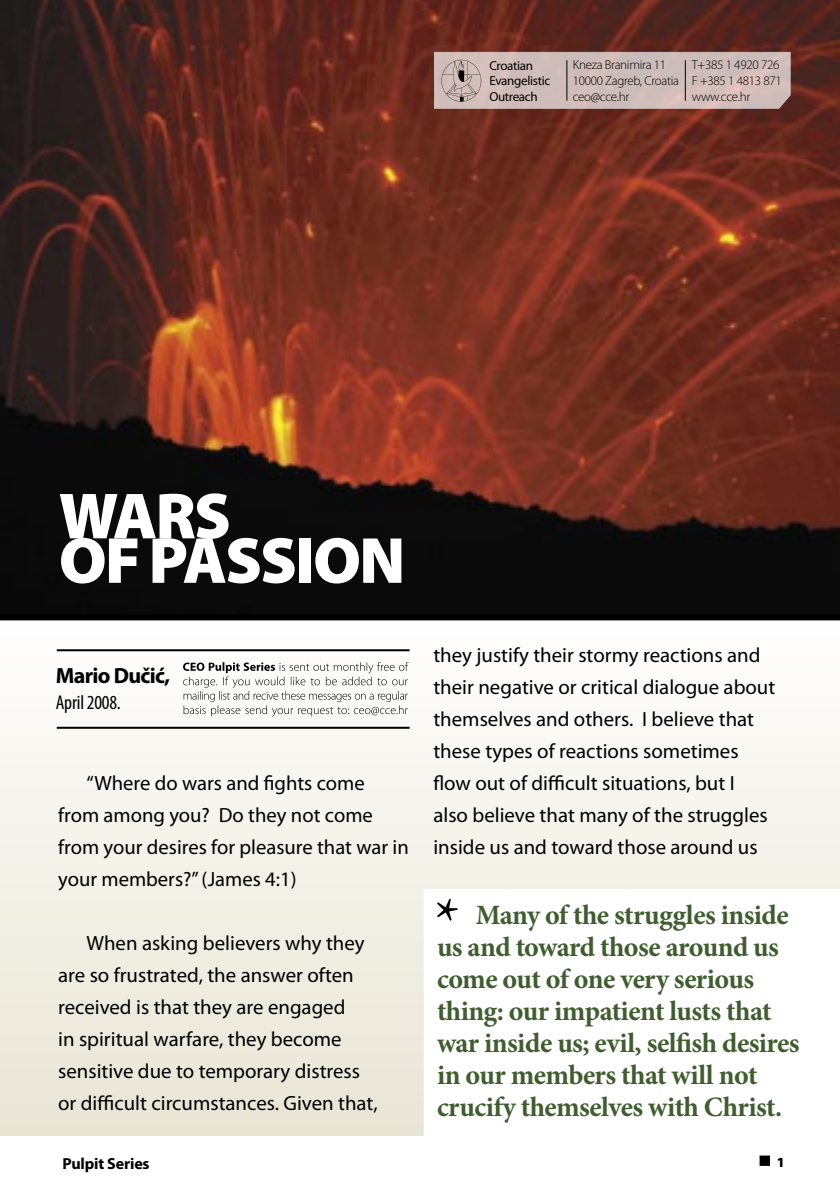
<style>
.page{position:relative;width:840px;height:1191px;background:#fff}
.page>*{position:absolute;margin:0;border:0;box-sizing:border-box;transform-origin:0 0}
.t1{font:900 65.6px "Myriad Pro";letter-spacing:-.03em;color:#fff}
.t2{font:700 28px/32px "Minion Pro";letter-spacing:-.02em;color:#3f5d2e}
.t3{font:700 22px "Myriad Pro";letter-spacing:-.03em;color:#000}
.t4{font:20.6px/32px "Myriad Pro";color:#000}
.t5{font:condensed 20px "Myriad Pro";letter-spacing:-.01em;color:#000}
.Body_Text_2{font:700 16px "Myriad Pro";letter-spacing:-.01em;color:#000}
.t6{font:900 14px "Myriad Pro";color:#000}
.t7{font:300 13px "Myriad Pro";letter-spacing:-.025em;color:#000}
.t8{font:13px "Myriad Pro";letter-spacing:-.025em;color:#000}
</style>
<div class="page">
<img style="left:0;top:0;width:839px;height:614px">
<svg style="left:433px;top:51px;width:357px;height:58px;background:#cbb8b5"></svg>
<hr style="left:566px;top:60px;width:1px;height:41px;background:#000">
<hr style="left:684px;top:60px;width:1px;height:41px;background:#000">
<div style="left:0;top:618px;width:839px;height:517px;background:linear-gradient(to bottom,#fdfcfb,#eae6d5)"></div>
<div style="left:759px;top:1155px;width:10px;height:10px;background:#000"></div>
<svg style="left:423px;top:889px;width:416px;height:247px"></svg>
<svg style="left:437px;top:899px;width:20px;height:21px"></svg>
<hr style="left:57px;top:649px;width:352px;height:2px;background:#000">
<div style="left:0;top:614px;width:839px;height:6px;background:#000"></div>
<hr style="left:57px;top:727px;width:352px;height:2px;background:#000">
<svg style="left:183px;top:662px;width:225px;height:54px"></svg>
<p class="t8" style="left:489px;top:58px;width:45px">Croatian</p>
<p class="t8" style="left:489px;top:74px;width:62px">Evangelistic</p>
<p class="t8" style="left:489px;top:89px;width:50px">Outreach</p>
<p class="t7" style="left:572px;top:58px;width:95px">Kneza Branimira 11</p>
<p class="t7" style="left:572px;top:73px;width:108px">10000 Zagreb, Croatia</p>
<p class="t7" style="left:572px;top:89px;width:58px">ceo@cce.hr</p>
<p class="t7" style="left:691px;top:58px;width:89px">T+385 1 4920 726</p>
<p class="t7" style="left:691px;top:74px;width:92px">F +385 1 4813 871</p>
<p class="t7" style="left:691px;top:89px;width:60px">www.cce.hr</p>
<p class="t1" style="left:59px;top:479px;width:173px">WARS</p>
<p class="t1" style="left:59px;top:523px;width:348px">OF PASSION</p>
<p class="t3" style="left:56px;top:663px;width:116px">Mario Dučić,</p>
<p class="t5" style="left:56px;top:691px;width:66px">April 2008.</p>
<p class="t4" style="left:58px;top:767px;width:352px;text-indent:28px">“Where do wars and fights come from among you? Do they not come from your desires for pleasure that war in your members?” (James 4:1)</p>
<p class="t4" style="left:58px;top:927px;width:321px;text-indent:28px">When asking believers why they are so frustrated, the answer often received is that they are engaged<br>in spiritual warfare, they become sensitive due to temporary distress or difficult circumstances. Given that,</p>
<p class="Body_Text_2" style="left:62px;top:1154px;width:89px">Pulpit Series</p>
<p class="t4" style="left:433px;top:639px;width:343px">they justify their stormy reactions and their negative or critical dialogue about themselves and others. I believe that these types of reactions sometimes flow out of difficult situations, but I<br>also believe that many of the struggles inside us and toward those around us</p>
<p class="t2" style="left:437px;top:900px;width:363px;text-indent:39px">Many of the struggles inside us and toward those around us come out of one very serious thing: our impatient lusts that war inside us; evil, selfish desires in our members that will not crucify themselves with Christ.</p>
<p class="t6" style="left:776px;top:1154px;width:10px">1</p>
</div>
